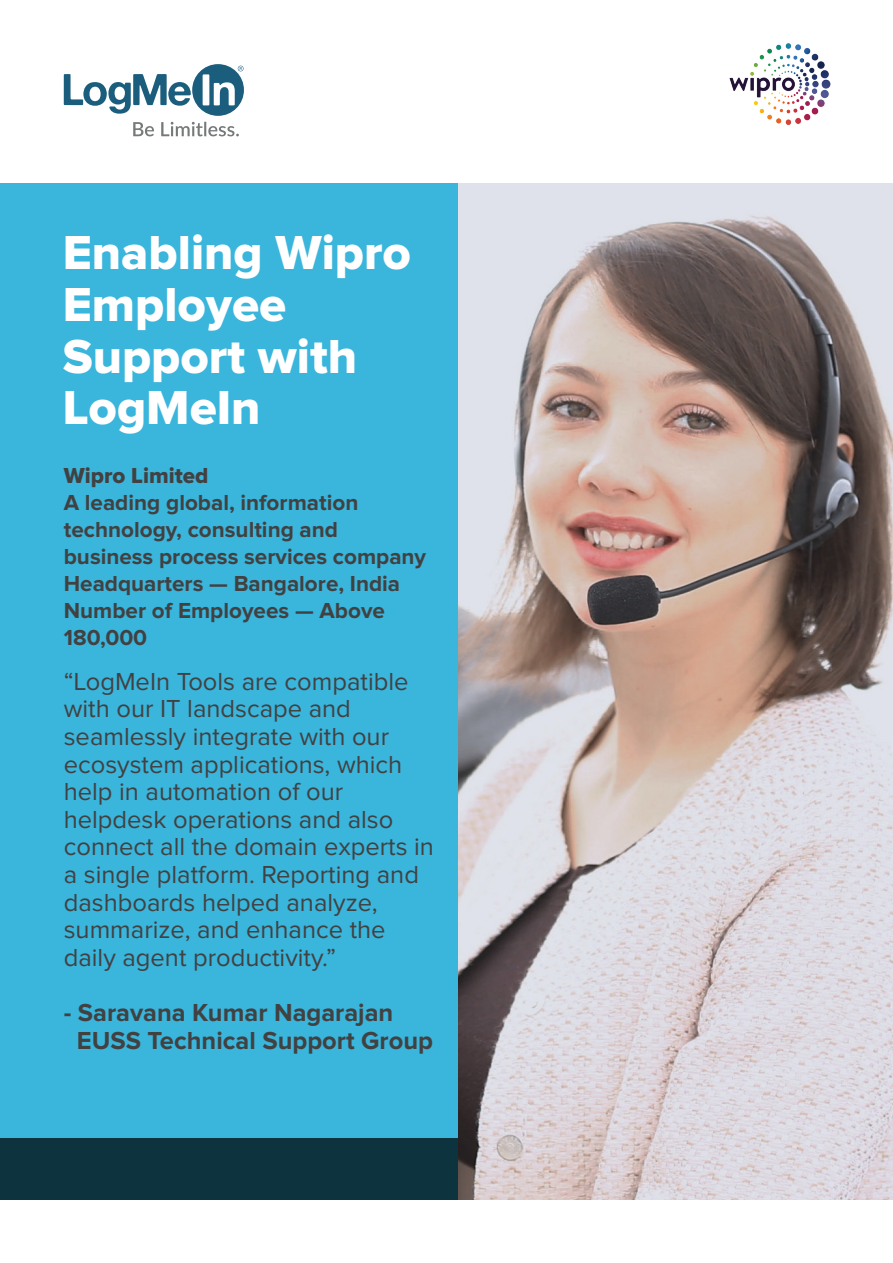
<style>
.page{position:relative;width:893px;height:1263px;background:#fff}
.page>*{position:absolute;margin:0;border:0;box-sizing:border-box;transform-origin:0 0}
.t1{font:49.5px/51.6px "Proxima Nova Extrabld";color:#fff}
.t2{font:25.5px/27.6px "Proxima Nova";color:#424142}
.t3{font:700 25.5px/27.6px "Proxima Nova";color:#424142}
.t4{font:700 22.5px/27px "Proxima Nova";color:#424142}
.t5{font:22.5px "Proxima Nova Extrabld";color:#424142}
</style>
<div class="page">
<img style="left:457px;top:184px;width:436px;height:1015px">
<div style="left:0;top:184px;width:457px;height:956px;background:#3ab5db"></div>
<div style="left:0;top:1138px;width:457px;height:61px;background:#0d333e"></div>
<img style="left:729px;top:43px;width:102px;height:82px">
<svg style="left:64px;top:64px;width:180px;height:52px"></svg>
<svg style="left:133px;top:122px;width:106px;height:14px"></svg>
<h1 class="t1" style="left:63px;top:229px;width:350px">Enabling Wipro<br>Employee<br>Support with<br>LogMeIn</h1>
<p class="t5" style="left:64px;top:465px;width:146px">Wipro Limited</p>
<p class="t4" style="left:64px;top:489px;width:364px">A leading global, information technology, consulting and business process services company<br>Headquarters — Bangalore, India<br>Number of Employees — Above<br>180,000</p>
<p class="t2" style="left:64px;top:669px;width:372px">“LogMeIn Tools are compatible with our IT landscape and seamlessly integrate with our ecosystem applications, which help in automation of our helpdesk operations and also connect all the domain experts in a single platform. Reporting and dashboards helped analyze, summarize, and enhance the daily agent productivity.”</p>
<p class="t3" style="left:77px;top:1000px;width:358px;text-indent:-13px">- Saravana Kumar Nagarajan<br>EUSS Technical Support Group</p>
</div>
